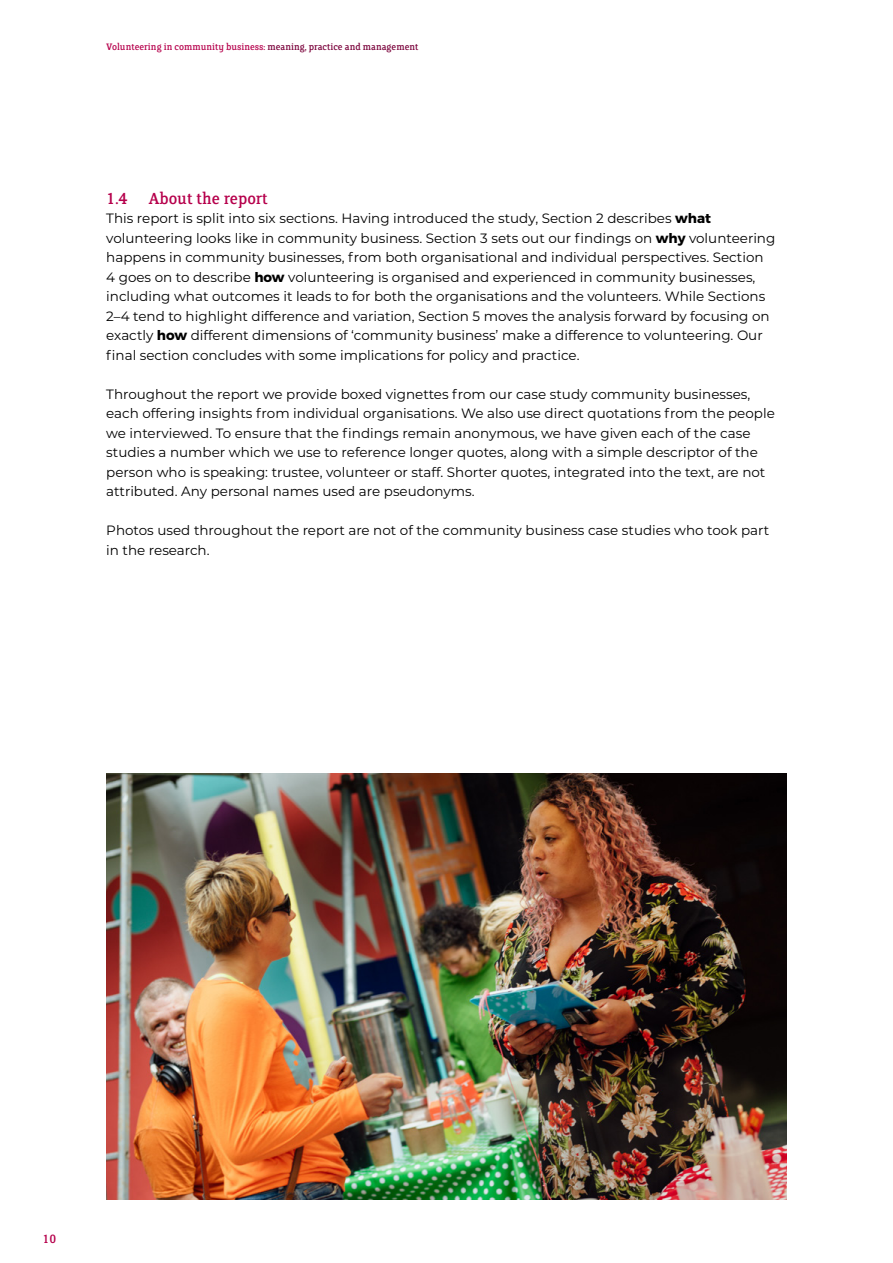
<style>
.page{position:relative;width:893px;height:1263px;background:#fff}
.page>*{position:absolute;margin:0;border:0;box-sizing:border-box;transform-origin:0 0}
.t1{font:18px "FS Clerkenwell";color:#b6014c}
.t2{font:13.5px/19.5px "Montserrat";color:#000}
.t3{font:13.5px "FS Clerkenwell";color:#b6014c}
.t4{font:10.5px "FS Clerkenwell";color:#b6014c}
.s1{color:#7a003a}
.s2{font-weight:700}
</style>
<div class="page">
<img style="left:106px;top:774px;width:681px;height:425px">
<p class="t4" style="left:106px;top:42px;width:314px">Volunteering in community business: <span class="s1">meaning, practice and management</span></p>
<h1 class="t1" style="left:106px;top:190px;width:163px">1.4 About the report</h1>
<p class="t2" style="left:106px;top:208px;width:671px">This report is split into six sections. Having introduced the study, Section 2 describes <span class="s2">what </span>volunteering looks like in community business. Section 3 sets out our findings on <span class="s2">why</span> volunteering happens in community businesses, from both organisational and individual perspectives. Section 4 goes on to describe <span class="s2">how</span> volunteering is organised and experienced in community businesses, including what outcomes it leads to for both the organisations and the volunteers. While Sections 2–4 tend to highlight difference and variation, Section 5 moves the analysis forward by focusing on exactly <span class="s2">how</span> different dimensions of ‘community business’ make a difference to volunteering. Our final section concludes with some implications for policy and practice.</p>
<p class="t2" style="left:106px;top:384px;width:670px">Throughout the report we provide boxed vignettes from our case study community businesses, each offering insights from individual organisations. We also use direct quotations from the people we interviewed. To ensure that the findings remain anonymous, we have given each of the case studies a number which we use to reference longer quotes, along with a simple descriptor of the person who is speaking: trustee, volunteer or staff. Shorter quotes, integrated into the text, are not attributed. Any personal names used are pseudonyms.</p>
<p class="t2" style="left:106px;top:520px;width:664px">Photos used throughout the report are not of the community business case studies who took part in the research.</p>
<p class="t3" style="left:43px;top:1232px;width:15px">10</p>
</div>
